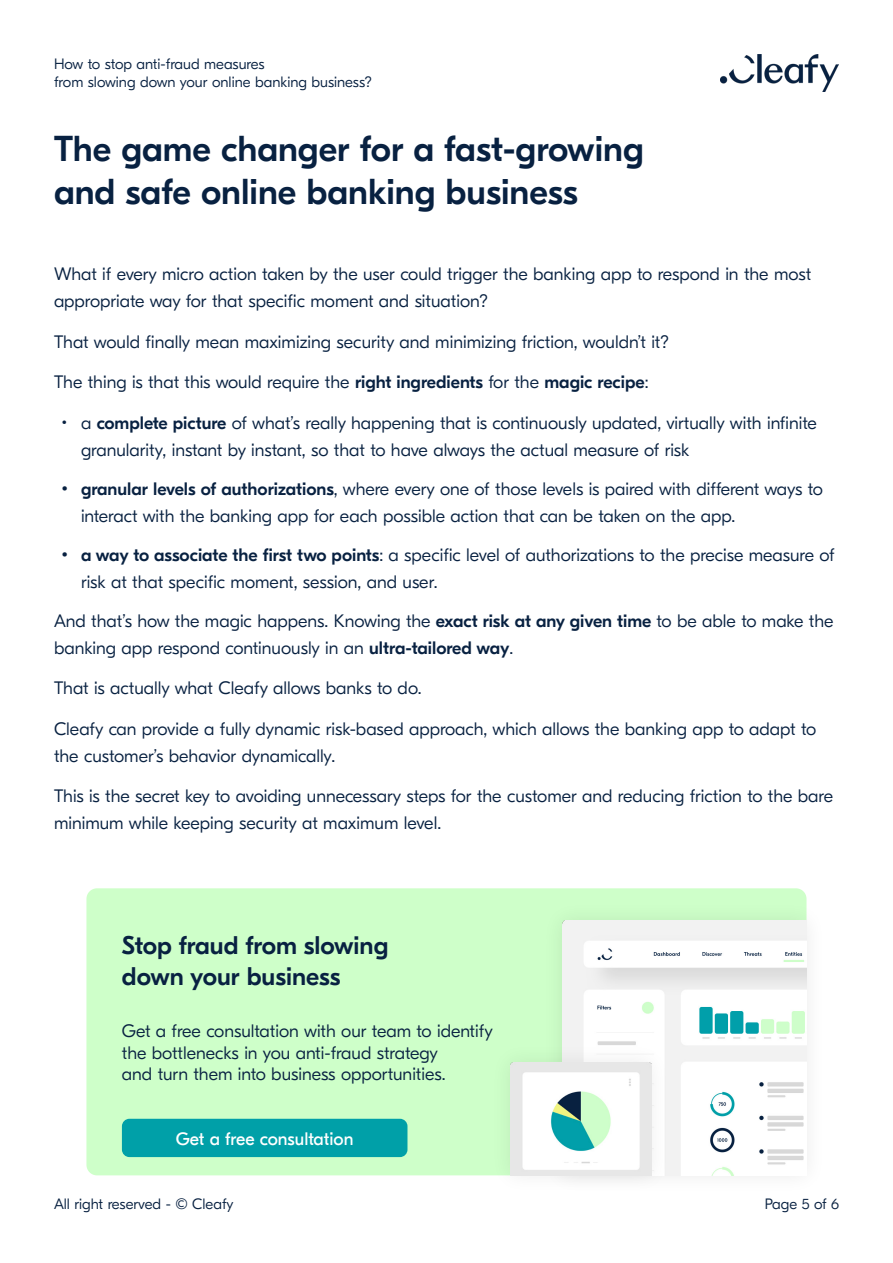
<style>
.page{position:relative;width:893px;height:1263px;background:#fff}
.page>*{position:absolute;margin:0;border:0;box-sizing:border-box;transform-origin:0 0}
.t1{font:500 36px/43.2px "GT Eesti Pro Display";color:#082141}
.t2{font:500 25.5px/30.6px "GT Eesti Pro Display";color:#082141}
.t3{font:300 18px/27px "GT Eesti Pro Display";color:#082141}
.t4{font:18px "GT Eesti Pro Display";color:#fff}
.t5{font:300 15px/18px "GT Eesti Pro Display";color:#082141}
.s1{font-weight:500}
</style>
<div class="page">
<img style="left:720px;top:54px;width:119px;height:37px">
<div style="left:86px;top:888px;width:720px;height:287px;background:#ceffc9;border-radius:10px"></div>
<div style="left:542px;top:900px;width:285px;height:296px;background:#000;opacity:.09"></div>
<img style="left:562px;top:920px;width:244px;height:255px">
<div style="left:490px;top:1042px;width:181px;height:154px;background:#000;opacity:.08"></div>
<img style="left:510px;top:1062px;width:141px;height:113px">
<div style="left:122px;top:1119px;width:285px;height:38px;background:#00a0a8;border-radius:8px"></div>
<p class="t5" style="left:54px;top:55px;width:319px">How to stop anti-fraud measures<br>from slowing down your online banking business?</p>
<p class="t1" style="left:54px;top:128px;width:591px">The game changer for a fast-growing and safe online banking business</p>
<p class="t3" style="left:54px;top:261px;width:759px">What if every micro action taken by the user could trigger the banking app to respond in the most appropriate way for that specific moment and situation?</p>
<p class="t3" style="left:54px;top:328px;width:616px">That would finally mean maximizing security and minimizing friction, wouldn’t it?</p>
<p class="t3" style="left:54px;top:369px;width:596px">The thing is that this would require the <span class="s1">right ingredients</span> for the <span class="s1">magic recipe</span>:</p>
<p class="t3" style="left:81px;top:409px;width:737px;text-indent:-20px">• a <span class="s1">complete picture</span> of what’s really happening that is continuously updated, virtually with infinite granularity, instant by instant, so that to have always the actual measure of risk</p>
<p class="t3" style="left:81px;top:475px;width:743px;text-indent:-20px"><span class="s1">• granular levels of authorizations</span>, where every one of those levels is paired with different ways to interact with the banking app for each possible action that can be taken on the app.</p>
<p class="t3" style="left:81px;top:541px;width:755px;text-indent:-20px"><span class="s1">• a way to associate the first two points</span>: a specific level of authorizations to the precise measure of risk at that specific moment, session, and user.</p>
<p class="t3" style="left:54px;top:607px;width:781px">And that’s how the magic happens. Knowing the <span class="s1">exact risk at any given time</span> to be able to make the banking app respond continuously in an <span class="s1">ultra-tailored way</span>.</p>
<p class="t3" style="left:54px;top:675px;width:369px">That is actually what Cleafy allows banks to do.</p>
<p class="t3" style="left:54px;top:715px;width:764px">Cleafy can provide a fully dynamic risk-based approach, which allows the banking app to adapt to the customer’s behavior dynamically.</p>
<p class="t3" style="left:54px;top:783px;width:780px">This is the secret key to avoiding unnecessary steps for the customer and reducing friction to the bare minimum while keeping security at maximum level.</p>
<p class="t2" style="left:122px;top:931px;width:268px">Stop fraud from slowing down your business</p>
<p class="t3" style="left:122px;top:1020px;width:372px;line-height:21.6px">Get a free consultation with our team to identify the bottlenecks in you anti-fraud strategy<br>and turn them into business opportunities.</p>
<p class="t4" style="left:176px;top:1129px;width:179px">Get a free consultation</p>
<p class="t5" style="left:54px;top:1195px;width:181px">All right reserved - © Cleafy</p>
<p class="t5" style="left:765px;top:1195px;width:76px">Page 5 of 6</p>
</div>
